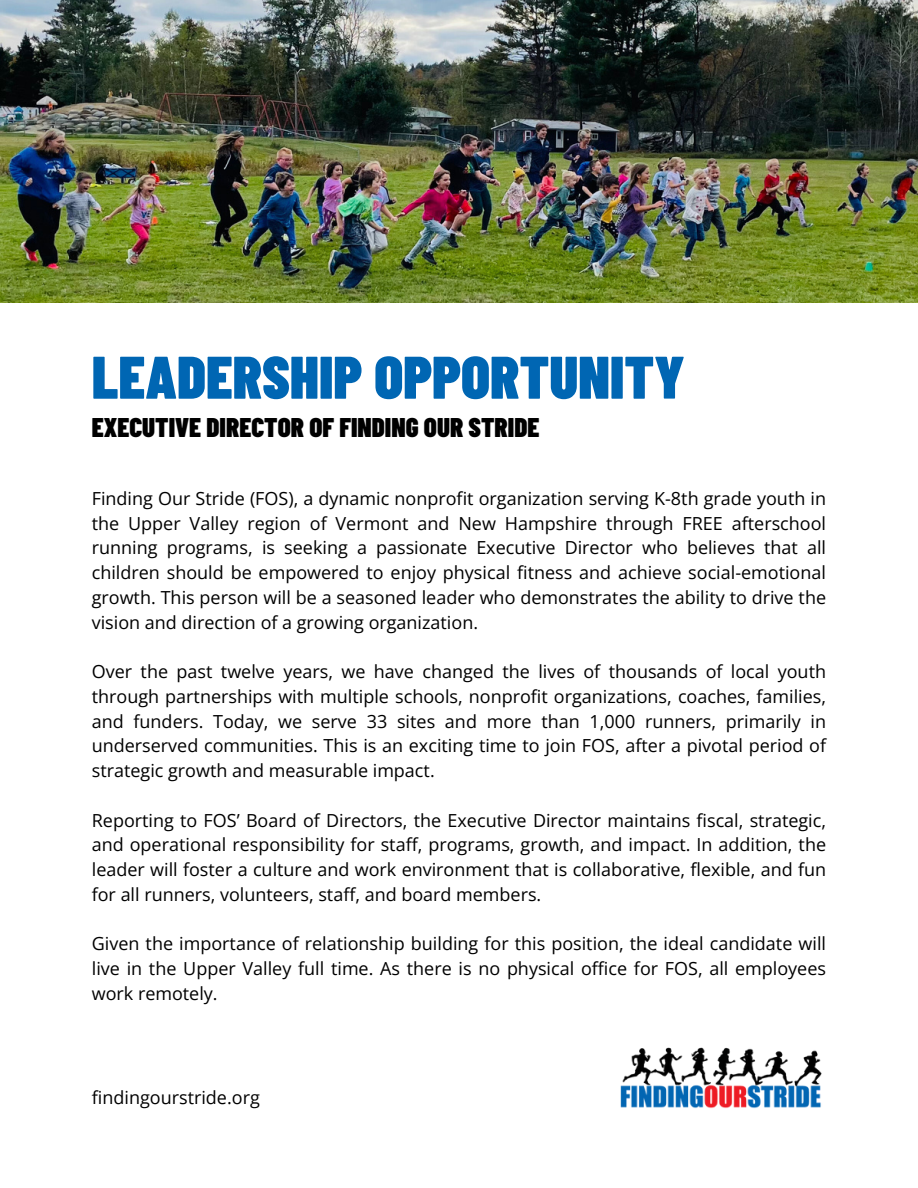
<style>
.page{position:relative;width:918px;height:1188px;background:#fff}
.page>*{position:absolute;margin:0;border:0;box-sizing:border-box;transform-origin:0 0}
.t1{font:900 60px "Barlow Condensed";color:#0066b3}
.t2{font:900 27px "Barlow Condensed";color:#000}
.t3{font:18px/24.8px "Open Sans";color:#000;text-align:justify}
</style>
<div class="page">
<img style="left:0;top:0;width:918px;height:303px">
<img style="left:620px;top:1047px;width:202px;height:61px">
<p class="t1" style="left:92px;top:339px;width:594px">LEADERSHIP OPPORTUNITY</p>
<p class="t2" style="left:92px;top:410px;width:449px">EXECUTIVE DIRECTOR OF FINDING OUR STRIDE</p>
<p class="t3" style="left:92px;top:486px;width:736px">Finding Our Stride (FOS), a dynamic nonprofit organization serving K-8th grade youth in the Upper Valley region of Vermont and New Hampshire through FREE afterschool running programs, is seeking a passionate Executive Director who believes that all children should be empowered to enjoy physical fitness and achieve social-emotional growth. This person will be a seasoned leader who demonstrates the ability to drive the vision and direction of a growing organization.</p>
<h1 class="t3" style="left:92px;top:659px;width:736px">Over the past twelve years, we have changed the lives of thousands of local youth through partnerships with multiple schools, nonprofit organizations, coaches, families, and funders. Today, we serve 33 sites and more than 1,000 runners, primarily in underserved communities. This is an exciting time to join FOS, after a pivotal period of strategic growth and measurable impact.</h1>
<h2 class="t3" style="left:92px;top:807px;width:736px">Reporting to FOS’ Board of Directors, the Executive Director maintains fiscal, strategic, and operational responsibility for staff, programs, growth, and impact. In addition, the leader will foster a culture and work environment that is collaborative, flexible, and fun for all runners, volunteers, staff, and board members.</h2>
<p class="t3" style="left:92px;top:931px;width:736px">Given the importance of relationship building for this position, the ideal candidate will live in the Upper Valley full time. As there is no physical office for FOS, all employees work remotely.</p>
<p class="t3" style="left:92px;top:1085px;width:170px">findingourstride.org</p>
</div>
